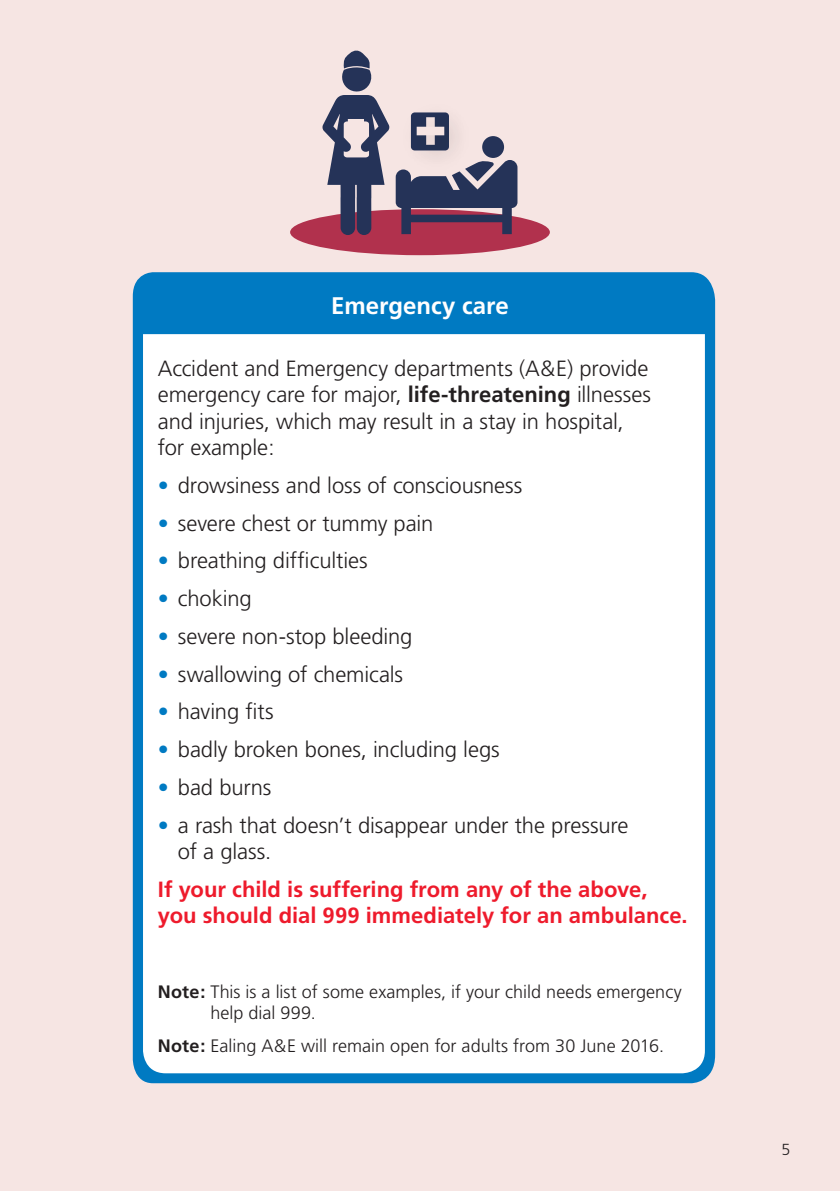
<style>
.page{position:relative;width:840px;height:1191px;background:#fff}
.page>*{position:absolute;margin:0;border:0;box-sizing:border-box;transform-origin:0 0}
.Subtitle{font:700 24px "Frutiger";color:#fff}
.Subtitle-2{font:300 22px/26.4px "Frutiger";letter-spacing:-.005em;color:#231f20}
.Subtitle-3{font:700 22px/26.4px "Frutiger";color:#ee1b2c}
.Subtitle-4{font:300 18px/21.6px "Frutiger";letter-spacing:.005em;color:#231f20}
.LIGHT_BLU_intro{font:300 16px "Frutiger";color:#231f20}
.s1{font-weight:700}
.s2{color:#007ac2}
</style>
<div class="page">
<div style="left:0;top:0;width:839px;height:1191px;background:#f6e5e3"></div>
<div style="left:133px;top:272px;width:581px;height:811px;background:#007ac2"></div>
<div style="left:143px;top:334px;width:561px;height:739px;background:#fff"></div>
<div style="left:290px;top:209px;width:259px;height:46px;background:#b1314d;border-radius:50%"></div>
<svg style="left:395px;top:136px;width:122px;height:98px"></svg>
<svg style="left:322px;top:50px;width:67px;height:185px"></svg>
<div style="left:404px;top:97px;width:63px;height:79px;background:#231f20;opacity:.3"></div>
<div style="left:396px;top:105px;width:79px;height:63px;background:#231f20;opacity:.3"></div>
<div style="left:416px;top:127px;width:28px;height:8px;background:#f6e5e3"></div>
<p class="Subtitle" style="left:331px;top:291px;width:179px">Emergency care</p>
<p class="Subtitle-2" style="left:158px;top:355px;width:494px">Accident and Emergency departments (A&amp;E) provide emergency care for major, <span class="s1">life-threatening</span> illnesses and injuries, which may result in a stay in hospital, for example:</p>
<p class="Subtitle-2" style="left:158px;top:472px;width:366px"><span class="s2">•</span> drowsiness and loss of consciousness</p>
<p class="Subtitle-2" style="left:158px;top:510px;width:277px"><span class="s2">•</span> severe chest or tummy pain</p>
<p class="Subtitle-2" style="left:158px;top:548px;width:211px"><span class="s2">•</span> breathing difficulties</p>
<p class="Subtitle-2" style="left:158px;top:585px;width:95px"><span class="s2">•</span> choking</p>
<p class="Subtitle-2" style="left:158px;top:623px;width:256px"><span class="s2">•</span> severe non-stop bleeding</p>
<p class="Subtitle-2" style="left:158px;top:661px;width:246px"><span class="s2">•</span> swallowing of chemicals</p>
<p class="Subtitle-2" style="left:158px;top:699px;width:117px"><span class="s2">•</span> having fits</p>
<p class="Subtitle-2" style="left:158px;top:736px;width:343px"><span class="s2">•</span> badly broken bones, including legs</p>
<p class="Subtitle-2" style="left:158px;top:774px;width:115px"><span class="s2">•</span> bad burns</p>
<p class="Subtitle-2" style="left:178px;top:812px;width:452px;text-indent:-20px"><span class="s2">•</span> a rash that doesn’t disappear under the pressure of a glass.</p>
<p class="Subtitle-3" style="left:158px;top:876px;width:531px">If your child is suffering from any of the above, you should dial 999 immediately for an ambulance.</p>
<p class="Subtitle-4" style="left:210px;top:981px;width:473px;text-indent:-52px"><span class="s1">Note:</span> This is a list of some examples, if your child needs emergency help dial 999.</p>
<p class="Subtitle-4" style="left:158px;top:1035px;width:507px"><span class="s1">Note:</span> Ealing A&amp;E will remain open for adults from 30 June 2016.</p>
<p class="LIGHT_BLU_intro" style="left:780px;top:1140px;width:10px">5</p>
</div>
